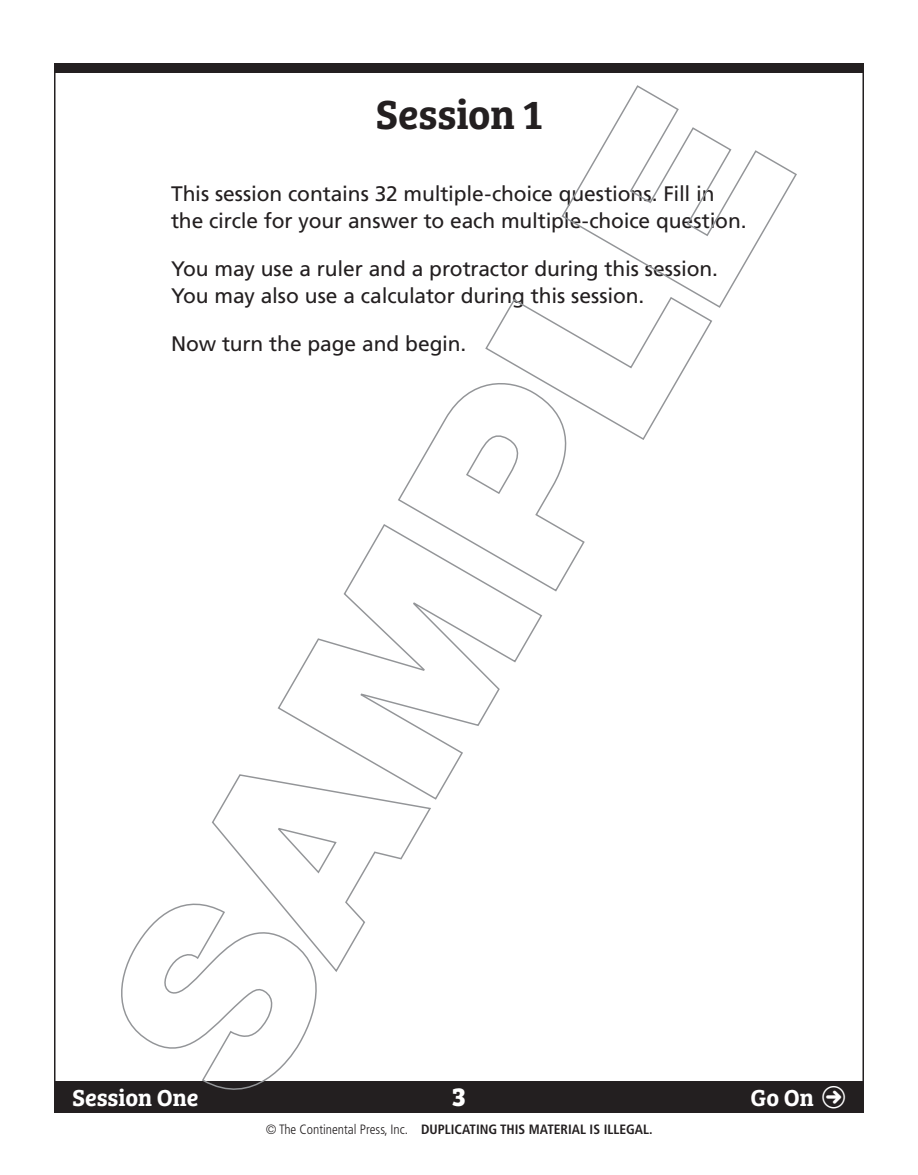
<style>
.page{position:relative;width:918px;height:1175px;background:#fff}
.page>*{position:absolute;margin:0;border:0;box-sizing:border-box;transform-origin:0 0}
.t1{font:42px "Bree Serif Sb";letter-spacing:-.005em;color:#231f20}
.t2{font:700 27px "Bree Serif";color:#fff}
.t3{font:24px "Bree Serif Sb";color:#fff}
.t4{font:21px/27px "Frutiger LT Pro";letter-spacing:-.01em;color:#231f20}
.t5{font:700 condensed 13.5px "Frutiger LT Pro";color:#231f20}
.s1{font-family:"Combi Numerals Pro Extras";font-size:30px}
.s2{font-weight:300}
</style>
<div class="page">
<div style="left:54px;top:63px;width:810px;height:9px;background:#231f20"></div>
<div style="left:54px;top:1081px;width:810px;height:31px;background:#231f20"></div>
<svg style="left:121px;top:903px;width:196px;height:186px"></svg>
<svg style="left:211px;top:774px;width:220px;height:199px"></svg>
<svg style="left:277px;top:524px;width:266px;height:276px"></svg>
<svg style="left:397px;top:299px;width:315px;height:293px"></svg>
<svg style="left:561px;top:85px;width:236px;height:224px"></svg>
<h1 class="t1" style="left:375px;top:83px;width:169px">Session 1</h1>
<p class="t4" style="left:171px;top:181px;width:577px">This session contains 32 multiple-choice questions. Fill in the circle for your answer to each multiple-choice question.</p>
<p class="t4" style="left:171px;top:256px;width:549px">You may use a ruler and a protractor during this session.<br>You may also use a calculator during this session.</p>
<p class="t4" style="left:171px;top:331px;width:297px">Now turn the page and begin.</p>
<p class="t3" style="left:72px;top:1079px;width:128px">Session One</p>
<p class="t2" style="left:452px;top:1075px;width:15px">3</p>
<p class="t3" style="left:750px;top:1079px;width:97px">Go On <span class="s1">d</span></p>
<p class="t5" style="left:266px;top:1121px;width:388px"><span class="s2">© The Continental Press, Inc.</span> DUPLICATING THIS MATERIAL IS ILLEGAL.</p>
</div>
